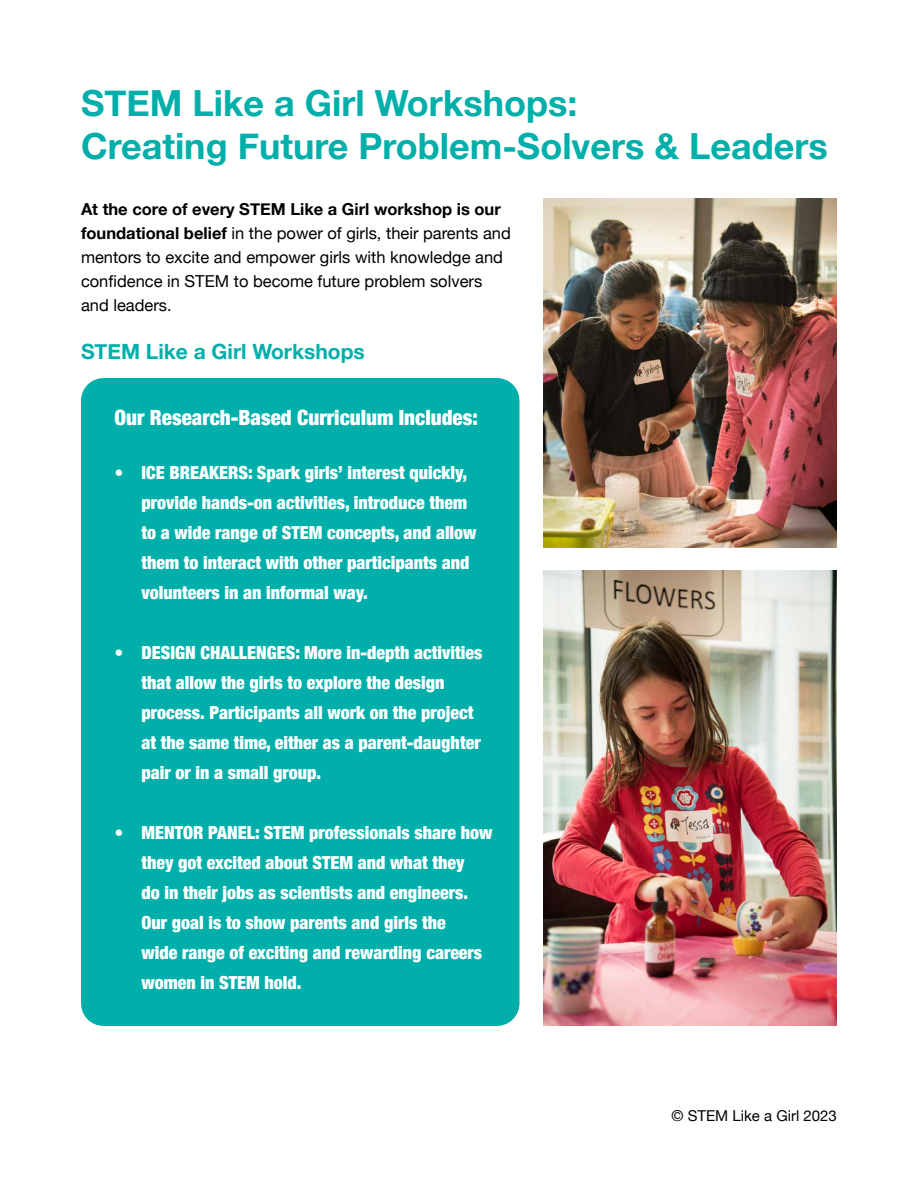
<style>
.page{position:relative;width:918px;height:1188px;background:#fff}
.page>*{position:absolute;margin:0;border:0;box-sizing:border-box;transform-origin:0 0}
.t1{font:700 36px/43.2px "Helvetica Neue";color:#00afaa}
.t2{font:900 condensed 21px "Helvetica Neue";color:#fff}
.t3{font:700 21px "Helvetica Neue";color:#00afaa}
.t4{font:900 condensed 18px/30px "Helvetica Neue";color:#fff}
.t5{font:16.5px/24px "Helvetica Neue";color:#000}
.t6{font:15px "Helvetica Neue";color:#000}
.s1{font-weight:700}
</style>
<div class="page">
<div style="left:81px;top:378px;width:438px;height:648px;background:#00afaa"></div>
<img style="left:543px;top:199px;width:294px;height:349px">
<img style="left:543px;top:570px;width:294px;height:456px">
<h1 class="t1" style="left:81px;top:83px;width:748px">STEM Like a Girl Workshops:<br>Creating Future Problem-Solvers &amp; Leaders</h1>
<p class="t5" style="left:81px;top:198px;width:431px"><span class="s1">At the core of every STEM Like a Girl workshop is our foundational belief</span> in the power of girls, their parents and mentors to excite and empower girls with knowledge and confidence in STEM to become future problem solvers and leaders.</p>
<p class="t3" style="left:81px;top:335px;width:285px">STEM Like a Girl Workshops</p>
<p class="t2" style="left:114px;top:400px;width:365px">Our Research-Based Curriculum Includes:</p>
<p class="t4" style="left:141px;top:457px;width:337px;text-indent:-27px">• ICE BREAKERS: Spark girls’ interest quickly, provide hands-on activities, introduce them to a wide range of STEM concepts, and allow them to interact with other participants and volunteers in an informal way.</p>
<p class="t4" style="left:141px;top:637px;width:343px;text-indent:-27px">• DESIGN CHALLENGES: More in-depth activities that allow the girls to explore the design process. Participants all work on the project at the same time, either as a parent-daughter pair or in a small group.</p>
<p class="t4" style="left:141px;top:817px;width:353px;text-indent:-27px">• MENTOR PANEL: STEM professionals share how they got excited about STEM and what they<br>do in their jobs as scientists and engineers.<br>Our goal is to show parents and girls the<br>wide range of exciting and rewarding careers women in STEM hold.</p>
<p class="t6" style="left:672px;top:1105px;width:167px">© STEM Like a Girl 2023</p>
</div>
